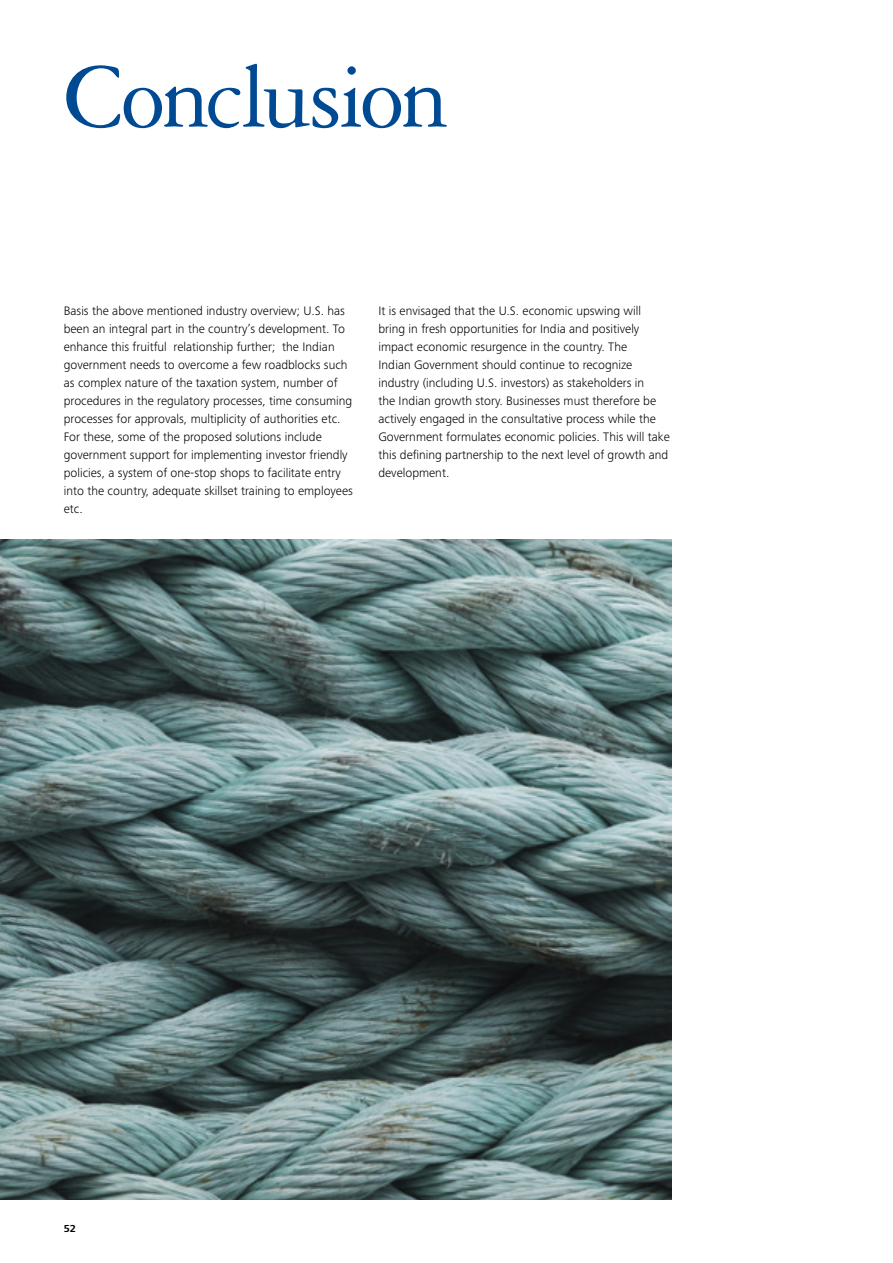
<style>
.page{position:relative;width:893px;height:1263px;background:#fff}
.page>*{position:absolute;margin:0;border:0;box-sizing:border-box;transform-origin:0 0}
.t1{font:97.5px "Garamond 3 LT Std";letter-spacing:-.04em;color:#004a94}
.t2{font:300 12.75px/18px "Frutiger Next Pro";color:#000}
.t3{font:700 10.5px "Frutiger Next Pro";color:#000}
</style>
<div class="page">
<img style="left:0;top:539px;width:671px;height:660px">
<h1 class="t1" style="left:64px;top:44px;width:386px">Conclusion</h1>
<p class="t2" style="left:64px;top:302px;width:291px">Basis the above mentioned industry overview; U.S. has been an integral part in the country’s development. To enhance this fruitful relationship further; the Indian government needs to overcome a few roadblocks such as complex nature of the taxation system, number of procedures in the regulatory processes, time consuming processes for approvals, multiplicity of authorities etc.<br>For these, some of the proposed solutions include government support for implementing investor friendly policies, a system of one-stop shops to facilitate entry into the country, adequate skillset training to employees etc.</p>
<p class="t2" style="left:378px;top:302px;width:293px">It is envisaged that the U.S. economic upswing will bring in fresh opportunities for India and positively impact economic resurgence in the country. The<br>Indian Government should continue to recognize industry (including U.S. investors) as stakeholders in<br>the Indian growth story. Businesses must therefore be actively engaged in the consultative process while the Government formulates economic policies. This will take this defining partnership to the next level of growth and development.</p>
<p class="t3" style="left:64px;top:1222px;width:14px">52</p>
</div>
